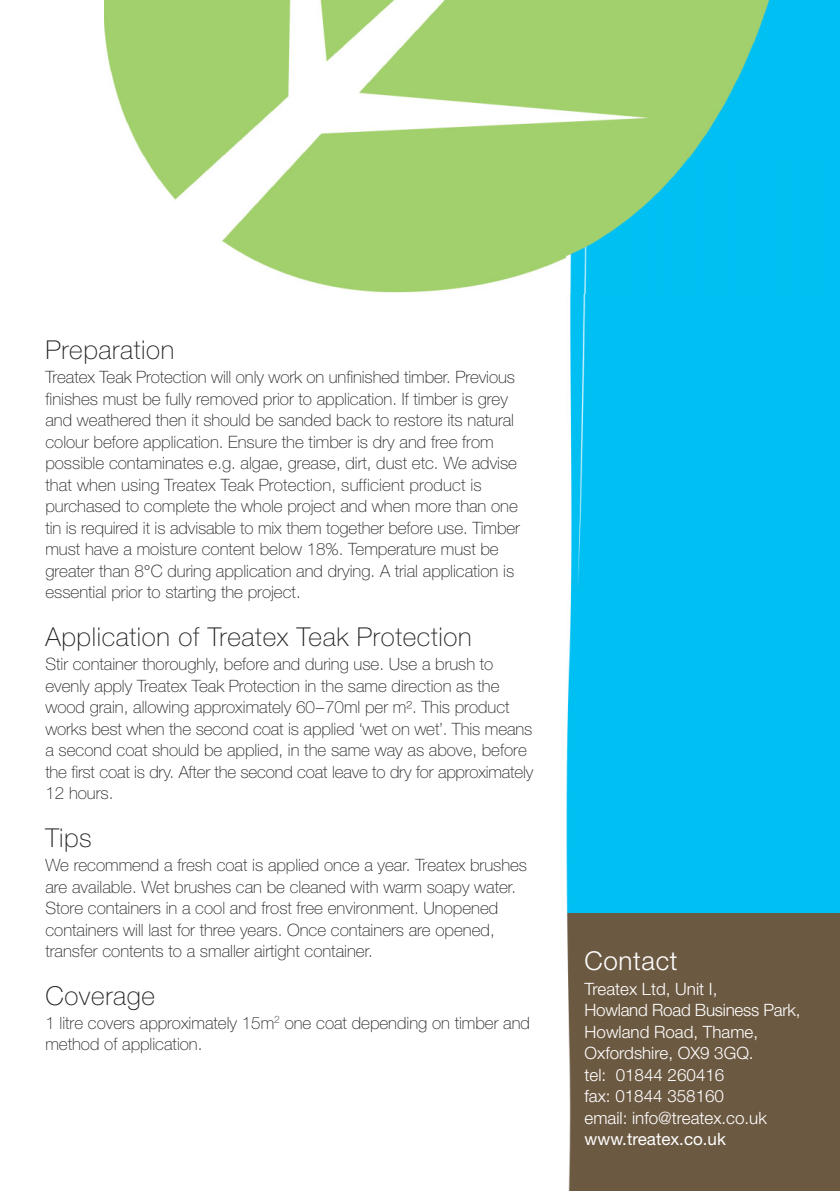
<style>
.page{position:relative;width:840px;height:1191px;background:#fff}
.page>*{position:absolute;margin:0;border:0;box-sizing:border-box;transform-origin:0 0}
.t1{font:100 26px "Helvetica Neue LT";letter-spacing:.025em;color:#231f20}
.t2{font:300 26px "Helvetica Neue LT";letter-spacing:.025em;color:#fff}
.t3{font:100 17px/21.4px "Helvetica Neue LT";color:#231f20}
.t4{font:300 17px/21.4px "Helvetica Neue LT";color:#fff}
.t5{font:17px "Helvetica Neue LT";color:#fff}
</style>
<div class="page">
<img style="left:566px;top:294px;width:29px;height:619px">
<div style="left:680px;top:0;width:159px;height:164px;background:#00c0f3"></div>
<div style="left:595px;top:159px;width:244px;height:1032px;background:#00c0f3"></div>
<div style="left:595px;top:913px;width:244px;height:278px;background:#6c5942"></div>
<img style="left:567px;top:913px;width:28px;height:278px">
<img style="left:104px;top:0;width:576px;height:293px">
<img style="left:566px;top:159px;width:122px;height:135px">
<img style="left:680px;top:0;width:90px;height:159px">
<h1 class="t1" style="left:45px;top:340px;width:130px">Preparation</h1>
<p class="t3" style="left:45px;top:368px;width:475px">Treatex Teak Protection will only work on unfinished timber. Previous finishes must be fully removed prior to application. If timber is grey and weathered then it should be sanded back to restore its natural colour before application. Ensure the timber is dry and free from possible contaminates e.g. algae, grease, dirt, dust etc. We advise that when using Treatex Teak Protection, sufficient product is purchased to complete the whole project and when more than one tin is required it is advisable to mix them together before use. Timber must have a moisture content below 18%. Temperature must be greater than 8°C during application and drying. A trial application is essential prior to starting the project.</p>
<h1 class="t1" style="left:45px;top:627px;width:427px">Application of Treatex Teak Protection</h1>
<p class="t3" style="left:45px;top:655px;width:489px">Stir container thoroughly, before and during use. Use a brush to evenly apply Treatex Teak Protection in the same direction as the wood grain, allowing approximately 60–70ml per m². This product works best when the second coat is applied ‘wet on wet’. This means a second coat should be applied, in the same way as above, before the first coat is dry. After the second coat leave to dry for approximately 12 hours.</p>
<h1 class="t1" style="left:45px;top:828px;width:48px">Tips</h1>
<p class="t3" style="left:45px;top:856px;width:483px">We recommend a fresh coat is applied once a year. Treatex brushes are available. Wet brushes can be cleaned with warm soapy water.<br>Store containers in a cool and frost free environment. Unopened containers will last for three years. Once containers are opened, transfer contents to a smaller airtight container.</p>
<h1 class="t1" style="left:45px;top:986px;width:111px">Coverage</h1>
<p class="t3" style="left:45px;top:1014px;width:486px">1 litre covers approximately 15m<sup>2</sup> one coat depending on timber and method of application.</p>
<h1 class="t2" style="left:584px;top:951px;width:94px">Contact</h1>
<p class="t4" style="left:584px;top:979px;width:217px">Treatex Ltd, Unit I,<br>Howland Road Business Park,<br>Howland Road, Thame,<br>Oxfordshire, OX9 3GQ.<br>tel: 01844 260416<br>fax: 01844 358160<br>email: info@treatex.co.uk</p>
<p class="t5" style="left:584px;top:1133px;width:143px">www.treatex.co.uk</p>
</div>
